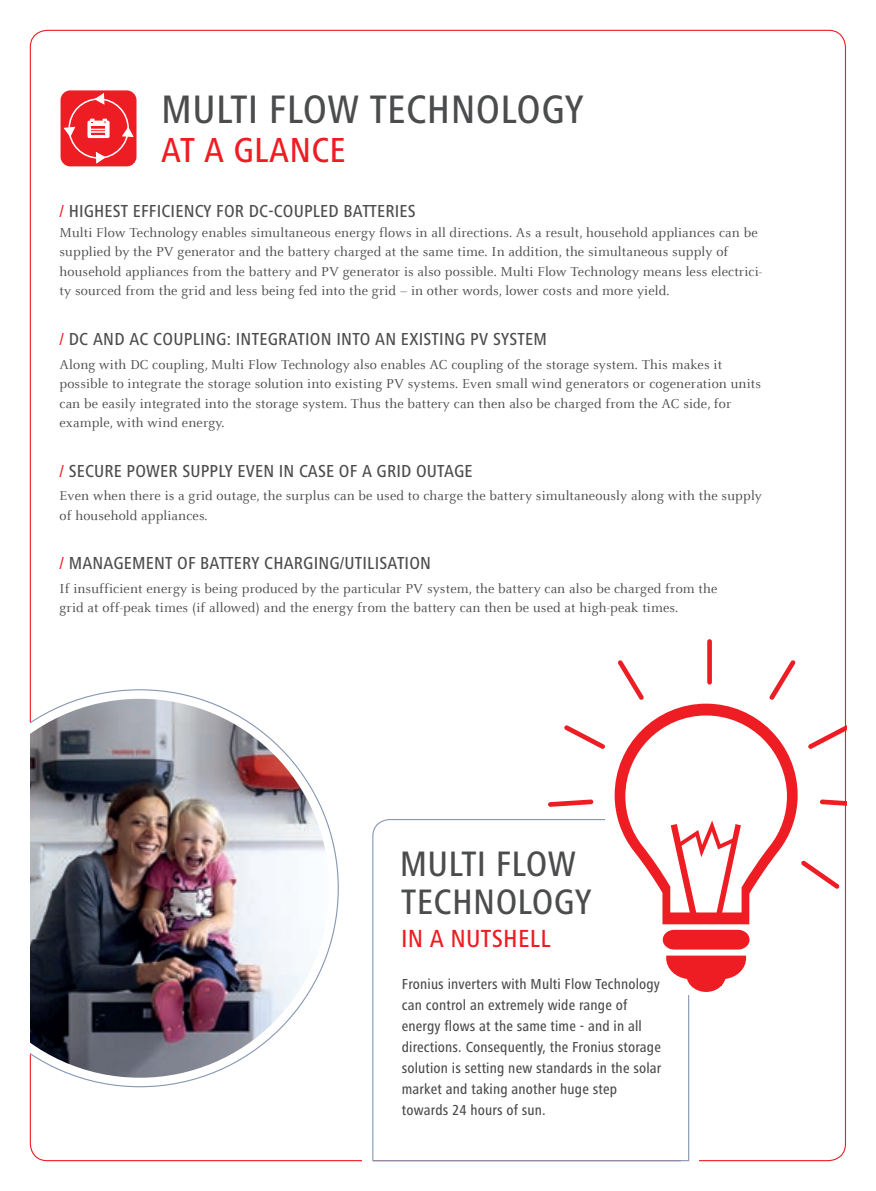
<style>
.page{position:relative;width:876px;height:1191px;background:#fff}
.page>*{position:absolute;margin:0;border:0;box-sizing:border-box;transform-origin:0 0}
.t1{font:500 condensed 41.1px "Frutiger Next LTW1 G";color:#4b4c4d}
.t2{font:500 condensed 36.6px "Frutiger Next LTW1 G";color:#4b4c4d}
.t3{font:500 condensed 36px "Frutiger Next LTW1 G";letter-spacing:.01em;color:#ee1d23}
.t4{font:500 condensed 25.65px "Frutiger Next LTW1 G";color:#ee1d23}
.t5{font:500 condensed 18px "Frutiger Next LTW1 G";letter-spacing:.01em;color:#4b4c4d}
.t6{font:500 condensed 15px/21px "Frutiger Next LTW1 G";letter-spacing:.01em;color:#4b4c4d}
.t7{font:14.25px/19.5px "Celeste Offc Pro";letter-spacing:.01em;color:#4b4c4d}
.s1{color:#ee1d23}
</style>
<div class="page">
<svg style="left:29px;top:689px;width:310px;height:398px"></svg>
<img style="left:29px;top:699px;width:300px;height:378px">
<svg style="left:61px;top:90px;width:75px;height:76px;background:#f03f44"></svg>
<div style="left:0;top:722px;width:30px;height:332px;background:#fff"></div>
<svg style="left:372px;top:819px;width:318px;height:342px"></svg>
<div style="left:681px;top:857px;width:33px;height:138px;background:#fff"></div>
<div style="left:605px;top:802px;width:58px;height:36px;background:#fff"></div>
<svg style="left:666px;top:955px;width:80px;height:37px"></svg>
<div style="left:691px;top:980px;width:31px;height:6px;background:#ee1d23"></div>
<div style="left:707px;top:639px;width:5px;height:45px;background:#ee1d23;border-radius:2px"></div>
<svg style="left:615px;top:660px;width:231px;height:289px"></svg>
<svg style="left:564px;top:725px;width:41px;height:24px"></svg>
<svg style="left:548px;top:799px;width:45px;height:8px"></svg>
<h1 class="t1" style="left:161px;top:86px;width:48px">Multi</h1>
<h1 class="t1" style="left:269px;top:86px;width:42px">Flow</h1>
<h1 class="t1" style="left:370px;top:86px;width:40px">Technology</h1>
<h3 class="t3" style="left:161px;top:130px;width:186px">AT A GLANCE</h3>
<p class="t5" style="left:60px;top:201px;width:356px"><span class="s1">/</span> HIGHEST EFFICIENCY FOR DC-COUPLED BATTERIES</p>
<p class="t7" style="left:60px;top:222px;width:704px">Multi Flow Technology enables simultaneous energy flows in all directions. As a result, household appliances can be supplied by the PV generator and the battery charged at the same time. In addition, the simultaneous supply of household appliances from the battery and PV generator is also possible. Multi Flow Technology means less electrici&shy;ty sourced from the grid and less being fed into the grid – in other words, lower costs and more yield.</p>
<p class="t5" style="left:60px;top:328px;width:489px"><span class="s1">/</span> DC AND AC COUPLING: INTEGRATION INTO AN EXISTING PV SYSTEM</p>
<p class="t7" style="left:60px;top:354px;width:703px">Along with DC coupling, Multi Flow Technology also enables AC coupling of the storage system. This makes it possible to integrate the storage solution into existing PV systems. Even small wind generators or cogeneration units can be easily integrated into the storage system. Thus the battery can then also be charged from the AC side, for example, with wind energy.</p>
<p class="t5" style="left:60px;top:460px;width:405px"><span class="s1">/</span> SECURE POWER SUPPLY EVEN IN CASE OF A grid outage</p>
<p class="t7" style="left:60px;top:486px;width:704px">Even when there is a grid outage, the surplus can be used to charge the battery simultaneously along with the supply of household appliances.</p>
<p class="t5" style="left:60px;top:552px;width:373px"><span class="s1">/</span> MANAGEMENT OF BATTERY CHARGING/UTILISATION</p>
<p class="t7" style="left:60px;top:578px;width:659px">If insufficient energy is being produced by the particular PV system, the battery can also be charged from the grid at off-peak times (if allowed) and the energy from the battery can then be used at high-peak times.</p>
<h2 class="t2" style="left:400px;top:843px;width:43px">Multi</h2>
<h2 class="t2" style="left:496px;top:843px;width:38px">Flow</h2>
<h2 class="t2" style="left:401px;top:881px;width:36px">Technology</h2>
<h3 class="t4" style="left:401px;top:924px;width:115px">In a nutshell</h3>
<p class="t6" style="left:402px;top:974px;width:261px">Fronius inverters with Multi Flow Technology can control an extremely wide range of energy flows at the same time - and in all directions. Consequently, the Fronius storage solution is setting new standards in the solar market and taking another huge step towards 24 hours of sun.</p>
</div>
